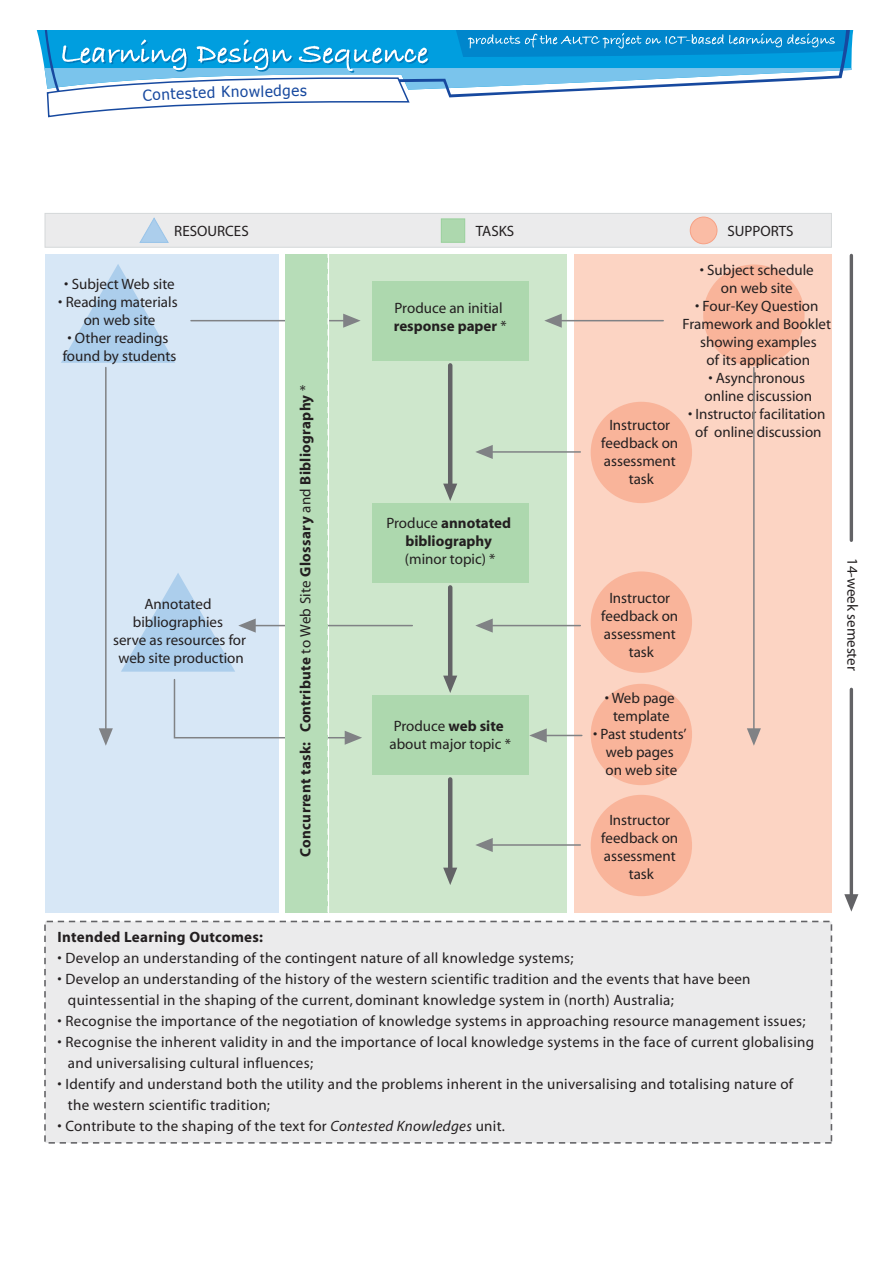
<style>
.page{position:relative;width:893px;height:1263px;background:#fff}
.page>*{position:absolute;margin:0;border:0;box-sizing:border-box;transform-origin:0 0}
.t1{font:15px/18px "Myriad";letter-spacing:.015em;color:#231f20;text-align:center}
.t2{font:700 15px "Myriad";letter-spacing:.02em;color:#231f20}
.t3{font:700 15px/18px "Myriad";color:#231f20;text-align:center}
.t4{font:15px "Tahoma";color:#17499f}
.s1{font-weight:400}
.s2{font-weight:700}
.s3{font-style:italic}
</style>
<div class="page">
<div style="left:45px;top:254px;width:233px;height:658px;background:#d7e7f6"></div>
<div style="left:329px;top:254px;width:238px;height:658px;background:#cee7cc"></div>
<div style="left:372px;top:281px;width:157px;height:80px;background:#add8ae"></div>
<div style="left:574px;top:254px;width:257px;height:658px;background:#fcd4c3"></div>
<div style="left:703px;top:264px;width:101px;height:102px;background:#f9b49a;border-radius:50%"></div>
<div style="left:372px;top:503px;width:157px;height:80px;background:#add8ae"></div>
<div style="left:372px;top:695px;width:157px;height:80px;background:#add8ae"></div>
<svg style="left:544px;top:314px;width:18px;height:14px"></svg>
<hr style="left:559px;top:320px;width:104px;height:1px;background:#808285">
<svg style="left:475px;top:445px;width:18px;height:14px"></svg>
<hr style="left:490px;top:451px;width:90px;height:2px;background:#808285">
<svg style="left:475px;top:618px;width:18px;height:15px"></svg>
<hr style="left:490px;top:625px;width:90px;height:1px;background:#808285">
<hr style="left:253px;top:625px;width:159px;height:1px;background:#808285">
<svg style="left:475px;top:838px;width:18px;height:14px"></svg>
<hr style="left:490px;top:844px;width:90px;height:2px;background:#808285">
<svg style="left:529px;top:728px;width:18px;height:14px"></svg>
<hr style="left:544px;top:735px;width:38px;height:1px;background:#808285">
<svg style="left:443px;top:484px;width:14px;height:17px"></svg>
<hr style="left:448px;top:365px;width:4px;height:121px;background:#636366">
<svg style="left:443px;top:676px;width:14px;height:17px"></svg>
<hr style="left:448px;top:587px;width:4px;height:91px;background:#636366">
<svg style="left:443px;top:868px;width:14px;height:17px"></svg>
<hr style="left:448px;top:779px;width:4px;height:91px;background:#636366">
<svg style="left:844px;top:894px;width:14px;height:18px"></svg>
<hr style="left:850px;top:689px;width:3px;height:208px;background:#636366">
<hr style="left:850px;top:255px;width:3px;height:285px;background:#636366">
<svg style="left:747px;top:728px;width:14px;height:18px"></svg>
<hr style="left:753px;top:368px;width:2px;height:363px;background:#808285">
<div style="left:44px;top:921px;width:788px;height:223px;background:#ebebec;border:2px dashed #636366"></div>
<div style="left:591px;top:402px;width:101px;height:101px;background:#f9b49a;border-radius:50%"></div>
<div style="left:591px;top:571px;width:101px;height:102px;background:#f9b49a;border-radius:50%"></div>
<div style="left:591px;top:684px;width:101px;height:101px;background:#f9b49a;border-radius:50%"></div>
<div style="left:591px;top:795px;width:101px;height:101px;background:#f9b49a;border-radius:50%"></div>
<div style="left:45px;top:213px;width:787px;height:35px;background:#ebebec;border:1px solid #d5d8d9"></div>
<svg style="left:139px;top:217px;width:30px;height:26px"></svg>
<div style="left:690px;top:217px;width:27px;height:27px;background:#fabca5;border:1px solid #f7a185;border-radius:50%"></div>
<div style="left:441px;top:218px;width:24px;height:25px;background:#add8ae;border:1px solid #99d09c"></div>
<svg style="left:61px;top:254px;width:301px;height:658px"></svg>
<svg style="left:44px;top:30px;width:807px;height:88px"></svg>
<p class="t4" style="left:142px;top:86px;width:34px;rotate:-3deg">Cont</p>
<p class="t4" style="left:176px;top:84px;width:55px;rotate:-2deg">ested K</p>
<p class="t4" style="left:231px;top:82px;width:70px;rotate:-1deg">nowledge</p>
<p class="t4" style="left:300px;top:81px;width:8px">s</p>
<p class="t1" style="left:174px;top:222px;width:76px">RESOURCES</p>
<p class="t1" style="left:476px;top:222px;width:40px">TASKS</p>
<p class="t1" style="left:727px;top:222px;width:68px">SUPPORTS</p>
<p class="t1" style="left:64px;top:276px;width:112px">• Subject Web site</p>
<p class="t1" style="left:58px;top:294px;width:121px">• Reading materials on web site</p>
<p class="t1" style="left:63px;top:330px;width:115px">• Other readings found by students</p>
<p class="t1" style="left:113px;top:596px;width:135px">Annotated bibliographies<br>serve as resources for web site production</p>
<p class="t2" style="left:298px;top:856px;width:473px;rotate:-90deg">Concurrent task: Contribute <span class="s1">to Web Site</span> Glossary <span class="s1">and</span> Bibliography <span class="s1">*</span></p>
<p class="t1" style="left:394px;top:300px;width:114px;text-align:left">Produce an initial <span class="s2">response paper</span> *</p>
<p class="t3" style="left:386px;top:514px;width:126px"><span class="s1">Produce</span> annotated bibliography</p>
<p class="t1" style="left:405px;top:551px;width:92px">(minor topic) *</p>
<p class="t1" style="left:389px;top:718px;width:123px;text-align:left">Produce <span class="s2">web site </span>about major topic *</p>
<p class="t1" style="left:700px;top:262px;width:116px">• Subject schedule on web site</p>
<p class="t1" style="left:682px;top:298px;width:150px">• Four-Key Question<br>Framework and Booklet showing examples<br>of its application</p>
<p class="t1" style="left:705px;top:370px;width:109px;text-align:left">• Asynchronous online discussion</p>
<p class="t1" style="left:688px;top:406px;width:139px">• Instructor facilitation of online discussion</p>
<p class="t1" style="left:601px;top:417px;width:78px">Instructor feedback on assessment task</p>
<p class="t1" style="left:601px;top:589px;width:78px">Instructor feedback on assessment task</p>
<p class="t1" style="left:605px;top:690px;width:71px">• Web page template</p>
<p class="t1" style="left:593px;top:726px;width:95px">• Past students’ web pages<br>on web site</p>
<p class="t1" style="left:601px;top:811px;width:78px">Instructor feedback on assessment task</p>
<p class="t1" style="left:861px;top:558px;width:114px;rotate:90deg">14-week semester</p>
<p class="t2" style="left:57px;top:929px;width:207px">Intended Learning Outcomes:</p>
<p class="t1" style="left:57px;top:950px;width:518px">• Develop an understanding of the contingent nature of all knowledge systems;</p>
<p class="t1" style="left:68px;top:969px;width:684px;line-height:21px;text-align:left;text-indent:-10px">• Develop an understanding of the history of the western scientific tradition and the events that have been quintessential in the shaping of the current, dominant knowledge system in (north) Australia;</p>
<p class="t1" style="left:57px;top:1013px;width:750px">• Recognise the importance of the negotiation of knowledge systems in approaching resource management issues;</p>
<p class="t1" style="left:68px;top:1032px;width:748px;line-height:21px;text-align:left;text-indent:-10px">• Recognise the inherent validity in and the importance of local knowledge systems in the face of current globalising and universalising cultural influences;</p>
<p class="t1" style="left:68px;top:1074px;width:727px;line-height:21px;text-align:left;text-indent:-10px">• Identify and understand both the utility and the problems inherent in the universalising and totalising nature of the western scientific tradition;</p>
<p class="t1" style="left:57px;top:1118px;width:449px">• Contribute to the shaping of the text for <span class="s3">Contested Knowledges</span> unit.</p>
</div>
